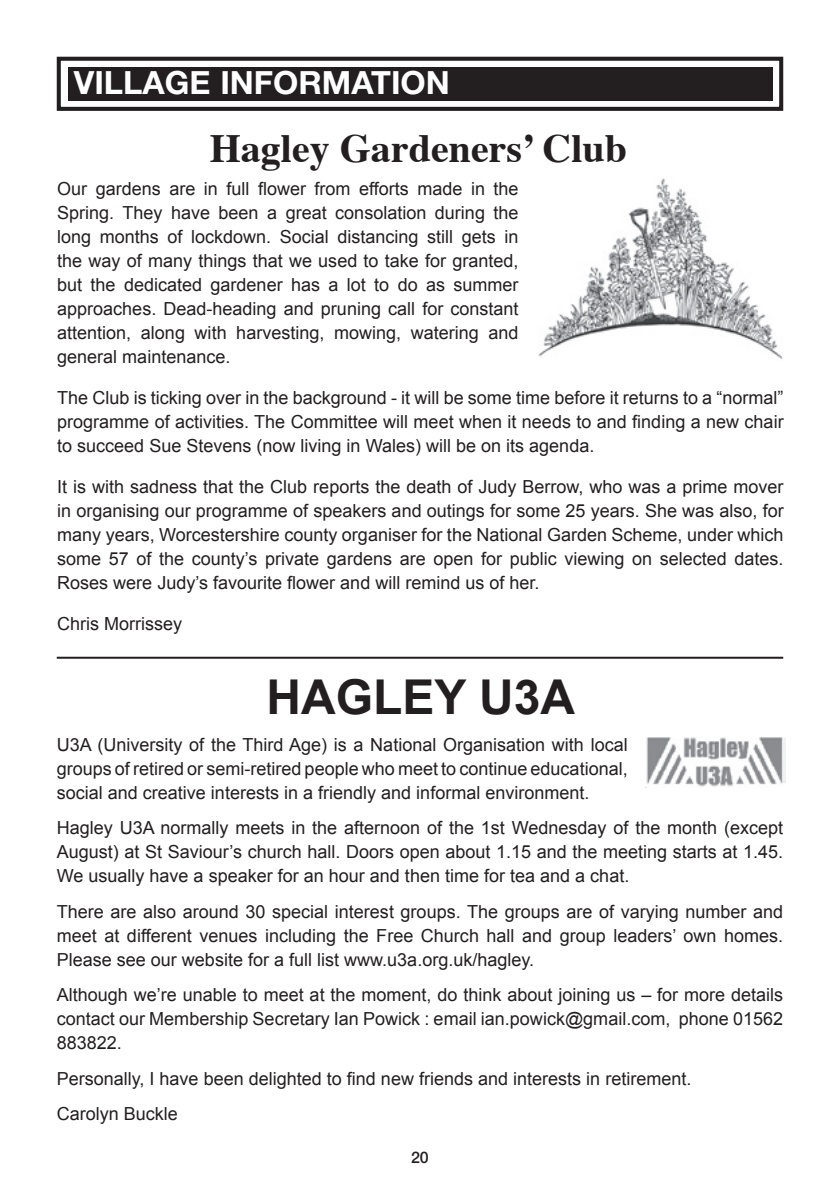
<style>
.page{position:relative;width:840px;height:1191px;background:#fff}
.page>*{position:absolute;margin:0;border:0;box-sizing:border-box;transform-origin:0 0}
.t1{font:700 48px "Arial";color:#231f20}
.t2{font:700 40px "Times";color:#231f20}
.t3{font:700 32px "Helvetica Neue";color:#fff}
.t4{font:18px/24px "Arial";color:#231f20;text-align:justify}
.t5{font:500 16px "Helvetica Neue";color:#231f20}
</style>
<div class="page">
<div style="left:57px;top:57px;width:725px;height:54px;border:4px solid #231f20"></div>
<div style="left:68px;top:67px;width:704px;height:34px;background:#231f20"></div>
<img style="left:538px;top:178px;width:245px;height:181px">
<hr style="left:57px;top:656px;width:725px;height:2px;background:#231f20">
<img style="left:645px;top:737px;width:140px;height:50px">
<h3 class="t3" style="left:74px;top:63px;width:377px">VILLAGE INFORMATION</h3>
<h2 class="t2" style="left:209px;top:110px;width:419px">Hagley Gardeners’ Club</h2>
<p class="t4" style="left:57px;top:177px;width:462px">Our gardens are in full flower from efforts made in the Spring. They have been a great consolation during the long months of lockdown. Social distancing still gets in the way of many things that we used to take for granted, but the dedicated gardener has a lot to do as summer approaches. Dead-heading and pruning call for constant attention, along with harvesting, mowing, watering and general maintenance.</p>
<p class="t4" style="left:57px;top:386px;width:727px">The Club is ticking over in the background - it will be some time before it returns to a “normal” programme of activities. The Committee will meet when it needs to and finding a new chair to succeed Sue Stevens (now living in Wales) will be on its agenda.</p>
<p class="t4" style="left:57px;top:475px;width:727px">It is with sadness that the Club reports the death of Judy Berrow, who was a prime mover in organising our programme of speakers and outings for some 25 years. She was also, for many years, Worcestershire county organiser for the National Garden Scheme, under which some 57 of the county’s private gardens are open for public viewing on selected dates.<br>Roses were Judy’s favourite flower and will remind us of her.</p>
<p class="t4" style="left:57px;top:612px;width:126px">Chris Morrissey</p>
<h1 class="t1" style="left:266px;top:665px;width:310px">HAGLEY U3A</h1>
<p class="t4" style="left:57px;top:733px;width:572px">U3A (University of the Third Age) is a National Organisation with local groups of retired or semi-retired people who meet to continue educational, social and creative interests in a friendly and informal environment.</p>
<p class="t4" style="left:57px;top:816px;width:727px">Hagley U3A normally meets in the afternoon of the 1st Wednesday of the month (except August) at St Saviour’s church hall. Doors open about 1.15 and the meeting starts at 1.45.<br>We usually have a speaker for an hour and then time for tea and a chat.</p>
<p class="t4" style="left:57px;top:899px;width:727px">There are also around 30 special interest groups. The groups are of varying number and meet at different venues including the Free Church hall and group leaders’ own homes.<br>Please see our website for a full list www.u3a.org.uk/hagley.</p>
<p class="t4" style="left:57px;top:983px;width:727px">Although we’re unable to meet at the moment, do think about joining us – for more details contact our Membership Secretary Ian Powick : email ian.powick@gmail.com, phone 01562<br>883822.</p>
<p class="t4" style="left:57px;top:1060px;width:635px;line-height:35.4px">Personally, I have been delighted to find new friends and interests in retirement.<br>Carolyn Buckle</p>
<p class="t5" style="left:411px;top:1147px;width:19px">20</p>
</div>
